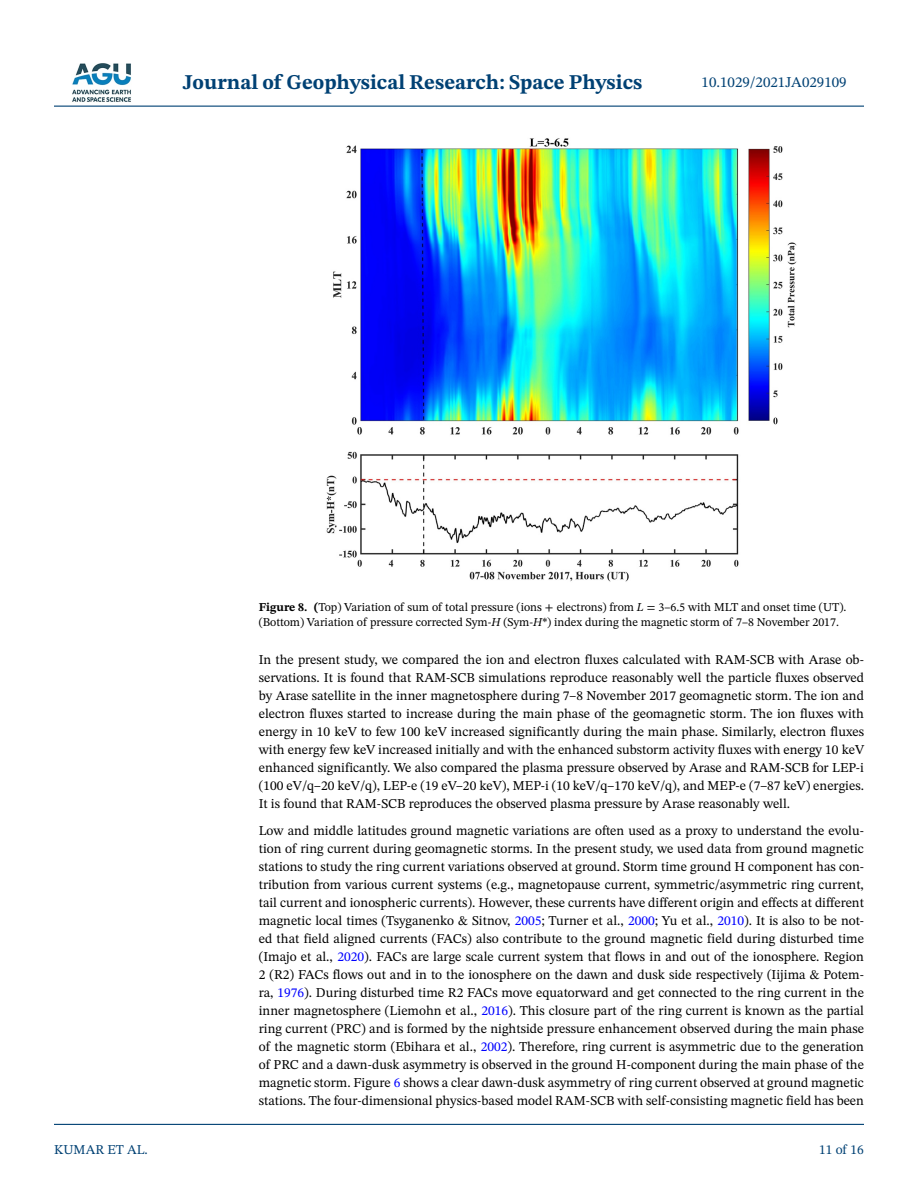
<style>
.page{position:relative;width:918px;height:1188px;background:#fff}
.page>*{position:absolute;margin:0;border:0;box-sizing:border-box;transform-origin:0 0}
.t1{font:700 21px "STIX Two Text";color:#004174}
.t2{font:15px "STIX Two Text";color:#004174}
.t3{font:13.5px/18px "STIX Two Text";color:#000;text-align:justify}
.t4{font:13.5px "STIX Two Text";color:#004174}
.t5{font:12px/15px "STIX Two Text";color:#000}
.s1{font-weight:700}
.s2{font-style:italic}
.s3{color:#00f}
</style>
<div class="page">
<hr style="left:54px;top:106px;width:810px;height:1px;background:#004174">
<hr style="left:54px;top:1124px;width:810px;height:1px;background:#004174">
<img style="left:72px;top:63px;width:59px;height:39px">
<img style="left:326px;top:138px;width:471px;height:444px">
<h1 class="t1" style="left:183px;top:67px;width:461px">Journal of Geophysical Research: Space Physics</h1>
<p class="t2" style="left:702px;top:72px;width:146px">10.1029/2021JA029109</p>
<p class="t4" style="left:54px;top:1140px;width:95px">KUMAR ET AL.</p>
<p class="t5" style="left:259px;top:600px;width:589px"><span class="s1">Figure 8. (</span>Top) Variation of sum of total pressure (ions + electrons) from <span class="s2">L</span> = 3–6.5 with MLT and onset time (UT). (Bottom) Variation of pressure corrected Sym-<span class="s2">H</span> (Sym-<span class="s2">H</span>*) index during the magnetic storm of 7–8 November 2017.</p>
<p class="t3" style="left:259px;top:650px;width:607px">In the present study, we compared the ion and electron fluxes calculated with RAM-SCB with Arase ob&shy;servations. It is found that RAM-SCB simulations reproduce reasonably well the particle fluxes observed by Arase satellite in the inner magnetosphere during 7–8 November 2017 geomagnetic storm. The ion and electron fluxes started to increase during the main phase of the geomagnetic storm. The ion fluxes with energy in 10 keV to few 100 keV increased significantly during the main phase. Similarly, electron fluxes with energy few keV increased initially and with the enhanced substorm activity fluxes with energy 10 keV enhanced significantly. We also compared the plasma pressure observed by Arase and RAM-SCB for LEP-i (100 eV/q–20 keV/q), LEP-e (19 eV–20 keV), MEP-i (10 keV/q–170 keV/q), and MEP-e (7–87 keV) energies.<br>It is found that RAM-SCB reproduces the observed plasma pressure by Arase reasonably well.</p>
<p class="t3" style="left:259px;top:821px;width:607px">Low and middle latitudes ground magnetic variations are often used as a proxy to understand the evolu&shy;tion of ring current during geomagnetic storms. In the present study, we used data from ground magnetic stations to study the ring current variations observed at ground. Storm time ground H component has con&shy;tribution from various current systems (e.g., magnetopause current, symmetric/asymmetric ring current, tail current and ionospheric currents). However, these currents have different origin and effects at different magnetic local times (Tsyganenko &amp; Sitnov, <span class="s3">2005</span>; Turner et al., <span class="s3">2000</span>; Yu et al., <span class="s3">2010</span>). It is also to be not&shy;ed that field aligned currents (FACs) also contribute to the ground magnetic field during disturbed time (Imajo et al., <span class="s3">2020</span>). FACs are large scale current system that flows in and out of the ionosphere. Region 2 (R2) FACs flows out and in to the ionosphere on the dawn and dusk side respectively (Iijima &amp; Potem&shy;ra, <span class="s3">1976</span>). During disturbed time R2 FACs move equatorward and get connected to the ring current in the inner magnetosphere (Liemohn et al., <span class="s3">2016</span>). This closure part of the ring current is known as the partial ring current (PRC) and is formed by the nightside pressure enhancement observed during the main phase of the magnetic storm (Ebihara et al., <span class="s3">2002</span>). Therefore, ring current is asymmetric due to the generation of PRC and a dawn-dusk asymmetry is observed in the ground H-component during the main phase of the magnetic storm. Figure <span class="s3">6</span> shows a clear dawn-dusk asymmetry of ring current observed at ground magnetic stations. The four-dimensional physics-based model RAM-SCB with self-consisting magnetic field has been</p>
<p class="t4" style="left:819px;top:1140px;width:46px">11 of 16</p>
</div>
